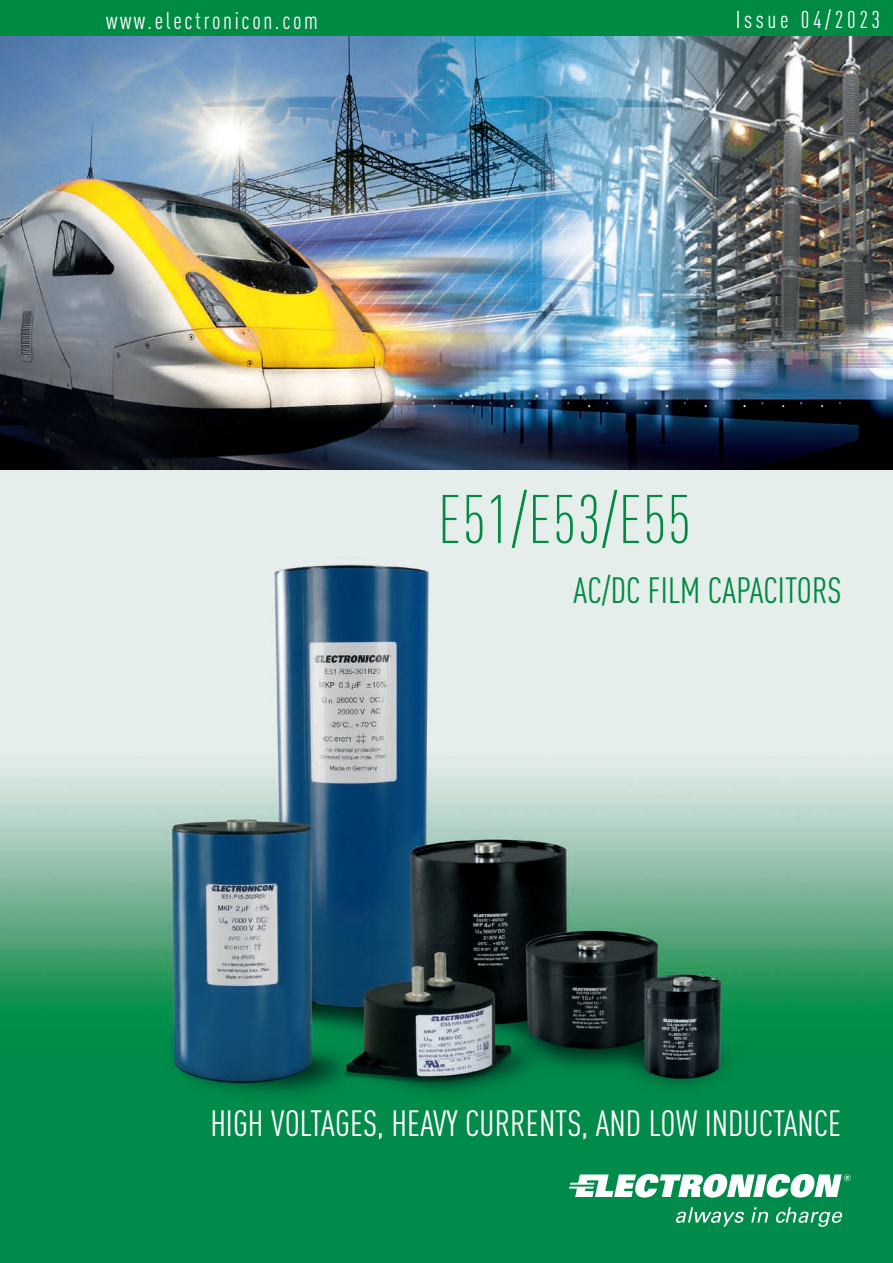
<style>
.page{position:relative;width:893px;height:1263px;background:#fff}
.page>*{position:absolute;margin:0;border:0;box-sizing:border-box;transform-origin:0 0}
.t1{font:67.5px "TTBA62 O00";letter-spacing:.015em;color:#008a43}
.t2{font:36px "TTBA5 AO00";color:#fff}
.t3{font:36px "TTBA5 AO00";color:#008a43}
.t4{font:24px "TTBA5 AO00";letter-spacing:.11em;color:#fff}
.t5{font:condensed 24px "DIN Pro";letter-spacing:.15em;color:#fff}
</style>
<div class="page">
<img style="left:0;top:469px;width:893px;height:794px">
<img style="left:0;top:35px;width:893px;height:434px">
<div style="left:0;top:0;width:893px;height:35px;background:#008a43"></div>
<svg style="left:569px;top:1174px;width:281px;height:23px"></svg>
<svg style="left:675px;top:1207px;width:69px;height:19px"></svg>
<svg style="left:751px;top:1207px;width:18px;height:15px"></svg>
<svg style="left:776px;top:1207px;width:67px;height:20px"></svg>
<p class="t4" style="left:106px;top:10px;width:213px">www.electronicon.com</p>
<p class="t5" style="left:736px;top:3px;width:146px">Issue 04/2023</p>
<h1 class="t1" style="left:438px;top:480px;width:255px">E51/E53/E55</h1>
<p class="t3" style="left:573px;top:575px;width:270px">AC/DC FILM CAPACITORS</p>
<p class="t2" style="left:210px;top:1108px;width:633px">HIGH VOLTAGES, HEAVY CURRENTS, AND LOW INDUCTANCE</p>
</div>
